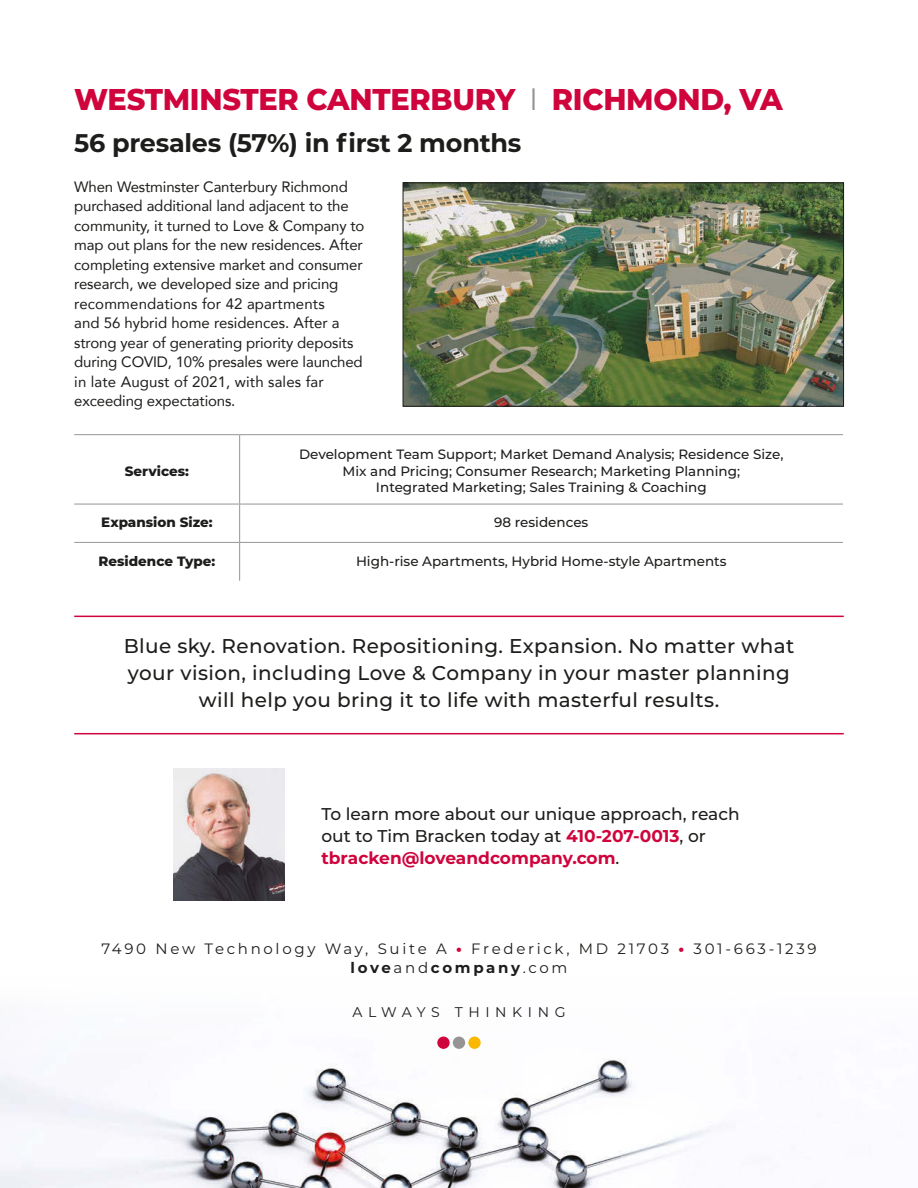
<style>
.page{position:relative;width:918px;height:1188px;background:#fff}
.page>*{position:absolute;margin:0;border:0;box-sizing:border-box;transform-origin:0 0}
.Headlines{font:800 30px "Montserrat";letter-spacing:-.01em;color:#d0043c;scale:.96 1}
.Headline_2{font:700 25.5px "Montserrat";letter-spacing:-.01em;color:#1d1d1b}
.t1{font:500 19.95px/27px "Montserrat";letter-spacing:.02em;color:#1d1d1b;text-align:center}
.Copy{font:500 17.1px/22.2px "Montserrat";color:#1d1d1b}
.Copy-2{font:15px/19.5px "Avenir";letter-spacing:-.01em;color:#1d1d1b}
.t2{font:15px "Montserrat";letter-spacing:.18em;color:#1d1d1b}
.t3{font:700 15px "Montserrat";letter-spacing:.175em;color:#1d1d1b}
.t4{font:13.95px "Montserrat";letter-spacing:.4em;color:#1d1d1b}
.Copy-3{font:500 13.5px/16.5px "Montserrat";color:#1d1d1b;text-align:center}
.Copy-4{font:800 13.5px "Montserrat";color:#1d1d1b}
.s1{color:#979496}
.s2{font-weight:700;color:#d0043c}
.s3{font-weight:800;color:#d0043c}
.s4{font-weight:400}
</style>
<div class="page">
<img style="left:405px;top:185px;width:437px;height:219px">
<div style="left:403px;top:183px;width:441px;height:223px;border:1px solid #1d1d1b"></div>
<hr style="left:74px;top:434px;width:166px;height:1px;background:#979496">
<hr style="left:240px;top:434px;width:603px;height:1px;background:#979496">
<hr style="left:239px;top:435px;width:1px;height:69px;background:#979496">
<hr style="left:74px;top:504px;width:166px;height:1px;background:#979496">
<hr style="left:240px;top:504px;width:603px;height:1px;background:#979496">
<hr style="left:239px;top:504px;width:1px;height:38px;background:#979496">
<hr style="left:74px;top:542px;width:166px;height:1px;background:#979496">
<hr style="left:240px;top:542px;width:603px;height:1px;background:#979496">
<hr style="left:239px;top:543px;width:1px;height:38px;background:#979496">
<img style="left:0;top:1036px;width:720px;height:152px">
<img style="left:174px;top:769px;width:110px;height:131px">
<hr style="left:74px;top:733px;width:770px;height:1px;background:#d0043c">
<hr style="left:74px;top:616px;width:770px;height:1px;background:#d0043c">
<div style="left:468px;top:1037px;width:13px;height:12px;background:#fbb800;border-radius:50%"></div>
<div style="left:453px;top:1037px;width:12px;height:12px;background:#979496;border-radius:50%"></div>
<div style="left:437px;top:1037px;width:13px;height:12px;background:#d0043c;border-radius:50%"></div>
<p class="Headlines" style="left:74px;top:77px;width:739px">WESTMINSTER CANTERBURY <span class="s1">❘</span> RICHMOND, VA</p>
<p class="Headline_2" style="left:74px;top:125px;width:449px">56 presales (57%) in first 2 months</p>
<p class="Copy-2" style="left:74px;top:176px;width:292px">When Westminster Canterbury Richmond purchased additional land adjacent to the community, it turned to Love &amp; Company to map out plans for the new residences. After completing extensive market and consumer research, we developed size and pricing recommendations for 42 apartments<br>and 56 hybrid home residences. After a strong year of generating priority deposits during COVID, 10% presales were launched in late August of 2021, with sales far exceeding expectations.</p>
<p class="Copy-4" style="left:125px;top:461px;width:66px">Services:</p>
<p class="Copy-3" style="left:299px;top:446px;width:486px">Development Team Support; Market Demand Analysis; Residence Size,<br>Mix and Pricing; Consumer Research; Marketing Planning;<br>Integrated Marketing; Sales Training &amp; Coaching</p>
<p class="Copy-4" style="left:101px;top:513px;width:113px">Expansion Size:</p>
<p class="Copy-3" style="left:494px;top:514px;width:96px">98 residences</p>
<p class="Copy-4" style="left:99px;top:551px;width:118px">Residence Type:</p>
<p class="Copy-3" style="left:356px;top:552px;width:372px">High-rise Apartments, Hybrid Home-style Apartments</p>
<p class="t1" style="left:124px;top:632px;width:672px">Blue sky. Renovation. Repositioning. Expansion. No matter what your vision, including Love &amp; Company in your master planning will help you bring it to life with masterful results.</p>
<p class="Copy" style="left:321px;top:802px;width:420px">To learn more about our unique approach, reach out to Tim Bracken today at <span class="s2">410-207-0013</span>, or <span class="s2">tbracken@loveandcompany.com</span>.</p>
<p class="t2" style="left:101px;top:938px;width:717px">7490 New Technology Way, Suite A <span class="s3">•</span> Frederick, MD 21703 <span class="s3">•</span> 301-663-1239</p>
<p class="t3" style="left:351px;top:957px;width:218px">love<span class="s4">and</span>company<span class="s4">.com</span></p>
<p class="t4" style="left:352px;top:1002px;width:215px">ALWAYS THINKING</p>
</div>
